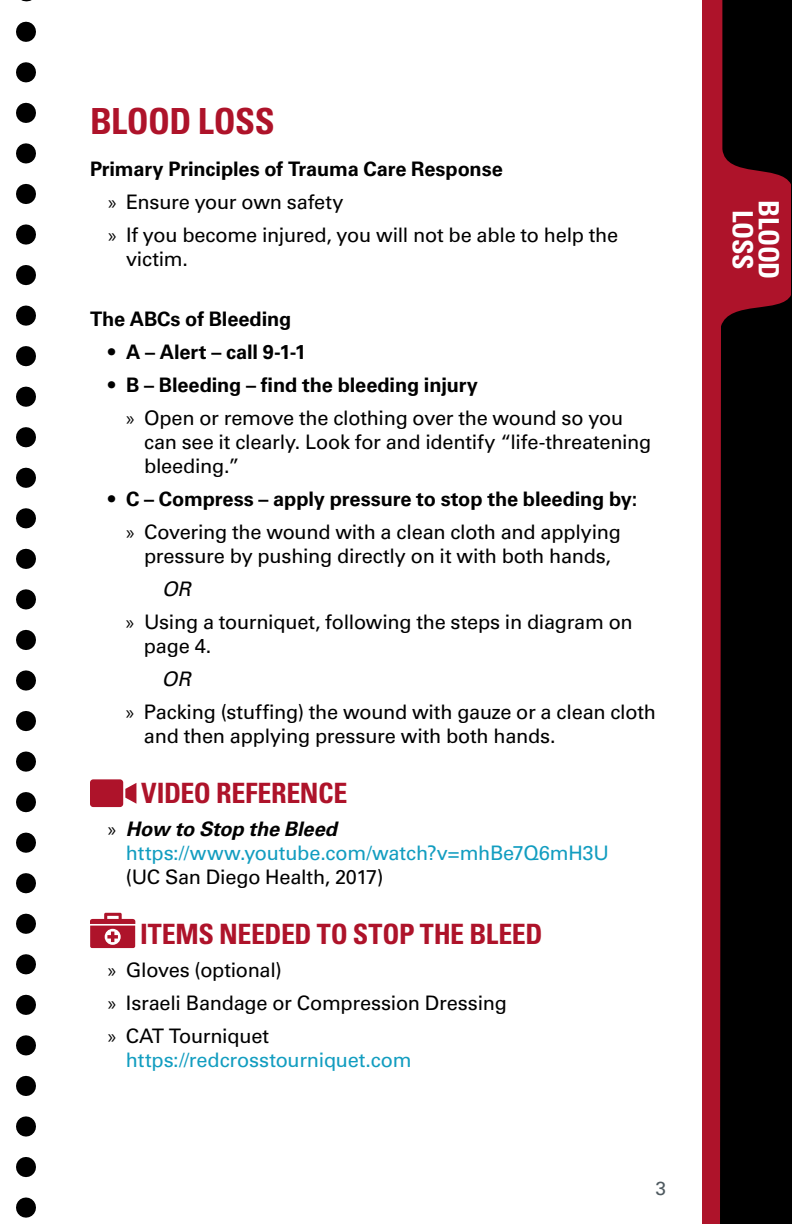
<style>
.page{position:relative;width:792px;height:1224px;background:#fff}
.page>*{position:absolute;margin:0;border:0;box-sizing:border-box;transform-origin:0 0}
.t1{font:700 condensed 36px "Univers LT Std";letter-spacing:-.02em;color:#ae132a}
.t2{font:700 condensed 28px "Univers LT Std";letter-spacing:-.015em;color:#ae132a}
.t3{font:700 condensed 28px/26px "Univers LT Std";letter-spacing:-.015em;color:#fff;text-align:center}
.t4{font:20px/33px "Univers LT Std";letter-spacing:-.015em;color:#000}
.t5{font:700 20px/33px "Univers LT Std";letter-spacing:-.005em;color:#000;text-align:center}
.t6{font:20px/24px "Univers LT Std";letter-spacing:-.01em;color:#129dc0}
.t7{font:19px "Univers LT Std";color:#4f5a60}
.s1{font-weight:700}
.s2{font-family:"Myriad Pro"}
.s3{font-family:"Myriad Pro";font-weight:400}
.s4{font-weight:400}
.s5{font-style:italic}
.s6{font-family:"Myriad Pro";color:#000}
.s7{font-weight:700;font-style:italic;color:#000}
</style>
<div class="page">
<div style="left:703px;top:0;width:89px;height:1224px;background:#ae132a"></div>
<div style="left:90px;top:779px;width:33px;height:28px;background:#ae132a;border-radius:3px"></div>
<svg style="left:125px;top:783px;width:11px;height:21px"></svg>
<svg style="left:90px;top:913px;width:45px;height:35px"></svg>
<svg style="left:16px;top:32px;width:20px;height:1186px"></svg>
<svg style="left:720px;top:0;width:72px;height:1224px;background:#160205"></svg>
<h1 class="t1" style="left:90px;top:99px;width:186px">BLOOD LOSS</h1>
<p class="t4" style="left:108px;top:153px;width:512px;text-indent:-18px"><span class="s1">Primary Principles of Trauma Care Response<br></span><span class="s2">»</span> Ensure your own safety<br><span class="s2">»</span> If you become injured, you will not be able to help the</p>
<p class="t4" style="left:126px;top:243px;width:64px">victim.</p>
<p class="t5" style="left:90px;top:303px;width:203px">The ABCs of Bleeding</p>
<p class="t5" style="left:108px;top:336px;width:200px">• A – Alert – call 9-1-1</p>
<p class="t4" style="left:126px;top:369px;width:499px;text-indent:-18px"><span class="s1">• B – Bleeding – find the bleeding injury<br></span><span class="s2">»</span> Open or remove the clothing over the wound so you</p>
<p class="t4" style="left:144px;top:430px;width:509px;line-height:24px">can see it clearly. Look for and identify “life-threatening bleeding.”</p>
<p class="t5" style="left:108px;top:483px;width:531px">• C – Compress – apply pressure to stop the bleeding by: <span class="s3">»</span> <span class="s4">Covering the wound with a clean cloth and applying</span></p>
<p class="t4" style="left:144px;top:540px;width:469px">pressure by pushing directly on it with both hands,</p>
<p class="t4" style="left:126px;top:573px;width:508px;text-indent:36px"><span class="s5">OR<br></span><span class="s2">»</span> Using a tourniquet, following the steps in diagram on</p>
<p class="t4" style="left:144px;top:630px;width:69px">page 4.</p>
<p class="t4" style="left:126px;top:663px;width:532px;text-indent:36px"><span class="s5">OR<br></span><span class="s2">»</span> Packing (stuffing) the wound with gauze or a clean cloth</p>
<p class="t4" style="left:144px;top:720px;width:413px">and then applying pressure with both hands.</p>
<h2 class="t2" style="left:141px;top:776px;width:208px">VIDEO REFERENCE</h2>
<p class="t6" style="left:126px;top:817px;width:485px;text-indent:-18px"><span class="s6">»</span> <span class="s7">How to Stop the Bleed </span>https://www.youtube.com/watch?v=mhBe7Q6mH3U</p>
<p class="t4" style="left:126px;top:861px;width:259px">(UC San Diego Health, 2017)</p>
<h2 class="t2" style="left:140px;top:917px;width:404px">ITEMS NEEDED TO STOP THE BLEED</h2>
<p class="t4" style="left:108px;top:954px;width:401px"><span class="s2">»</span> Gloves (optional)<br><span class="s2">»</span> Israeli Bandage or Compression Dressing <span class="s2">»</span> CAT Tourniquet</p>
<p class="t6" style="left:126px;top:1048px;width:287px">https://redcrosstourniquet.com</p>
<p class="t7" style="left:655px;top:1177px;width:12px">3</p>
<h2 class="t3" style="left:782px;top:200px;width:81px;rotate:90deg">BLOOD<br>LOSS</h2>
</div>
